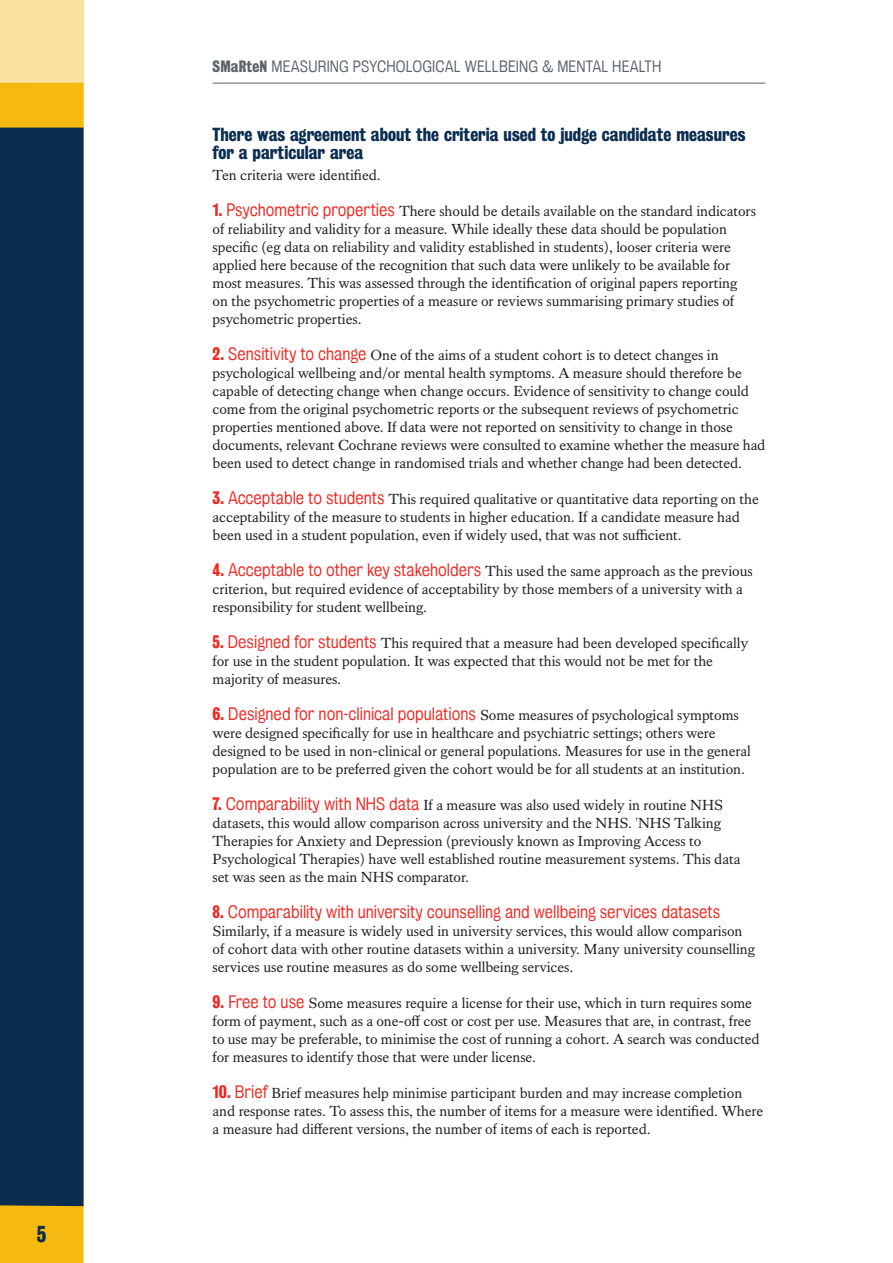
<style>
.page{position:relative;width:893px;height:1263px;background:#fff}
.page>*{position:absolute;margin:0;border:0;box-sizing:border-box;transform-origin:0 0}
.t1{font:21px "Kings Bureau Grot Three Seven";color:#0a2d50}
.Heading_2_KBG_37_no{font:17.25px/18px "Kings Bureau Grot Three Seven";color:#0a2d50}
.Heading_3_KBG_51_no{font:16.5px "Kings Bureau Grot Five One";color:#ee2a23}
.Heading_3_KBG_51_no-2{font:15px/18px "Kings Caslon Text";letter-spacing:-.005em;color:#231f20}
.t2{font:15px "Kings Bureau Grot Five One";letter-spacing:.01em;color:#5a6469}
.Text_Caslon_first_pa{font:15px "Kings Caslon Text";letter-spacing:-.005em;color:#231f20}
.s1{font-family:"Kings Bureau Grot Three Seven"}
.s2{font-family:"Kings Bureau Grot Three Seven";font-size:16.5px;color:#ee2a23}
.s3{font-family:"Kings Bureau Grot Five One";font-size:16.5px;color:#ee2a23}
</style>
<div class="page">
<div style="left:0;top:0;width:84px;height:128px;background:#fbe39f"></div>
<div style="left:0;top:83px;width:84px;height:1180px;background:#f5b90f"></div>
<div style="left:0;top:128px;width:84px;height:1078px;background:#0a2d50"></div>
<hr style="left:213px;top:83px;width:552px;height:1px;background:#5a6469">
<h1 class="t1" style="left:37px;top:1222px;width:11px">5</h1>
<p class="t2" style="left:213px;top:58px;width:450px"><span class="s1">SMaRteN</span> MEASURING PSYCHOLOGICAL WELLBEING &amp; MENTAL HEALTH</p>
<p class="Heading_2_KBG_37_no" style="left:213px;top:125px;width:534px">There was agreement about the criteria used to judge candidate measures for a particular area</p>
<p class="Text_Caslon_first_pa" style="left:213px;top:166px;width:170px">Ten criteria were identified.</p>
<p class="Heading_3_KBG_51_no-2" style="left:213px;top:202px;width:545px"><span class="s2">1.</span> <span class="s3">Psychometric properties</span> There should be details available on the standard indicators of reliability and validity for a measure. While ideally these data should be population specific (eg data on reliability and validity established in students), looser criteria were applied here because of the recognition that such data were unlikely to be available for most measures. This was assessed through the identification of original papers reporting on the psychometric properties of a measure or reviews summarising primary studies of psychometric properties.</p>
<p class="Heading_3_KBG_51_no-2" style="left:213px;top:346px;width:554px"><span class="s2">2.</span> <span class="s3">Sensitivity to change</span> One of the aims of a student cohort is to detect changes in psychological wellbeing and/or mental health symptoms. A measure should therefore be capable of detecting change when change occurs. Evidence of sensitivity to change could come from the original psychometric reports or the subsequent reviews of psychometric properties mentioned above. If data were not reported on sensitivity to change in those documents, relevant Cochrane reviews were consulted to examine whether the measure had been used to detect change in randomised trials and whether change had been detected.</p>
<p class="Heading_3_KBG_51_no-2" style="left:213px;top:490px;width:548px"><span class="s2">3.</span> <span class="s3">Acceptable to students</span> This required qualitative or quantitative data reporting on the acceptability of the measure to students in higher education. If a candidate measure had been used in a student population, even if widely used, that was not sufficient.</p>
<p class="Heading_3_KBG_51_no-2" style="left:213px;top:562px;width:542px"><span class="s2">4.</span> <span class="s3">Acceptable to other key stakeholders</span> This used the same approach as the previous criterion, but required evidence of acceptability by those members of a university with a responsibility for student wellbeing.</p>
<p class="Heading_3_KBG_51_no-2" style="left:213px;top:634px;width:537px"><span class="s2">5.</span> <span class="s3">Designed for students</span> This required that a measure had been developed specifically for use in the student population. It was expected that this would not be met for the majority of measures.</p>
<p class="Heading_3_KBG_51_no-2" style="left:213px;top:706px;width:540px"><span class="s2">6.</span> <span class="s3">Designed for non-clinical populations</span> Some measures of psychological symptoms were designed specifically for use in healthcare and psychiatric settings; others were designed to be used in non-clinical or general populations. Measures for use in the general population are to be preferred given the cohort would be for all students at an institution.</p>
<p class="Heading_3_KBG_51_no-2" style="left:213px;top:796px;width:529px"><span class="s2">7.</span> <span class="s3">Comparability with NHS data</span> If a measure was also used widely in routine NHS datasets, this would allow comparison across university and the NHS. 'NHS Talking Therapies for Anxiety and Depression (previously known as Improving Access to Psychological Therapies) have well established routine measurement systems. This data set was seen as the main NHS comparator.</p>
<p class="Heading_3_KBG_51_no" style="left:213px;top:903px;width:509px"><span class="s1">8.</span> Comparability with university counselling and wellbeing services datasets</p>
<p class="Heading_3_KBG_51_no-2" style="left:213px;top:922px;width:544px">Similarly, if a measure is widely used in university services, this would allow comparison of cohort data with other routine datasets within a university. Many university counselling services use routine measures as do some wellbeing services.</p>
<p class="Heading_3_KBG_51_no-2" style="left:213px;top:994px;width:548px"><span class="s2">9.</span> <span class="s3">Free to use</span> Some measures require a license for their use, which in turn requires some form of payment, such as a one-off cost or cost per use. Measures that are, in contrast, free to use may be preferable, to minimise the cost of running a cohort. A search was conducted for measures to identify those that were under license.</p>
<p class="Heading_3_KBG_51_no-2" style="left:213px;top:1084px;width:552px"><span class="s2">10.</span> <span class="s3">Brief</span> Brief measures help minimise participant burden and may increase completion and response rates. To assess this, the number of items for a measure were identified. Where a measure had different versions, the number of items of each is reported.</p>
</div>
